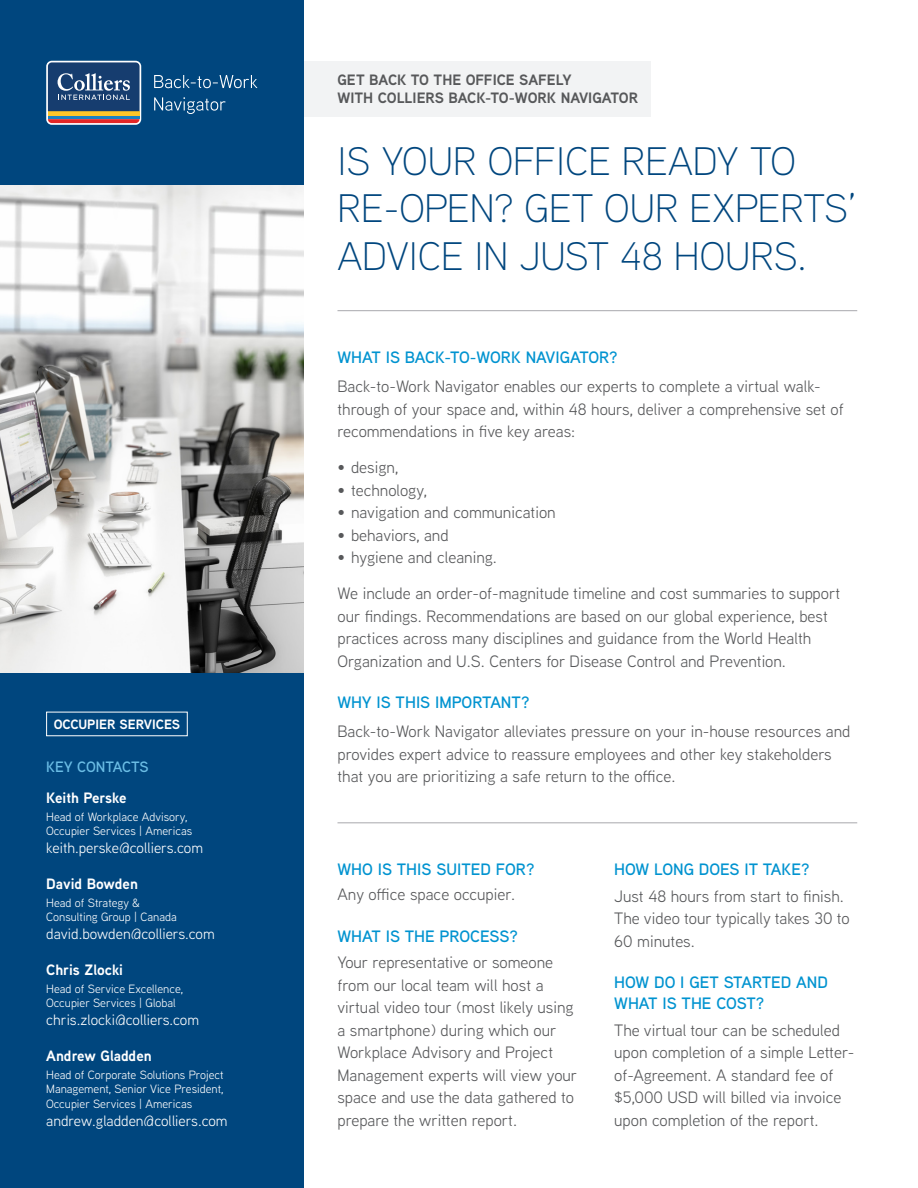
<style>
.page{position:relative;width:918px;height:1188px;background:#fff}
.page>*{position:absolute;margin:0;border:0;box-sizing:border-box;transform-origin:0 0}
.t1{font:300 39.75px/47.7px "Aaux Next";color:#00467e}
.t2{font:16.5px/22.5px "Aaux Next";color:#57585a}
.t3{font:600 16.5px/21px "Aaux Next";color:#0093d0}
.t4{font:15px "Aaux Next";color:#fff}
.t5{font:700 15px/18px "Aaux Next";color:#57585a}
.t6{font:700 15px "Aaux Next";color:#fff}
.t7{font:600 15px "Aaux Next";color:#6bbde5}
.t8{font:700 13.5px "Aaux Next";color:#fff}
.t9{font:12px/14.4px "Aaux Next";color:#fff}
</style>
<div class="page">
<div style="left:291px;top:61px;width:360px;height:56px;background:#f2f3f4"></div>
<div style="left:0;top:0;width:304px;height:1188px;background:#00467e"></div>
<svg style="left:46px;top:61px;width:95px;height:64px;background:#586881"></svg>
<svg style="left:154px;top:97px;width:72px;height:17px"></svg>
<svg style="left:154px;top:75px;width:104px;height:13px"></svg>
<img style="left:0;top:186px;width:304px;height:486px">
<hr style="left:338px;top:310px;width:519px;height:1px;background:#a8a9ad">
<hr style="left:338px;top:823px;width:519px;height:1px;background:#a8a9ad">
<p class="t8" style="left:54px;top:714px;width:128px">OCCUPIER SERVICES</p>
<p class="t7" style="left:46px;top:756px;width:104px">KEY CONTACTS</p>
<p class="t6" style="left:46px;top:787px;width:82px">Keith Perske</p>
<p class="t9" style="left:46px;top:809px;width:148px">Head of Workplace Advisory,<br>Occupier Services | Americas</p>
<p class="t4" style="left:46px;top:838px;width:158px">keith.perske@colliers.com</p>
<p class="t6" style="left:46px;top:873px;width:93px">David Bowden</p>
<p class="t9" style="left:46px;top:895px;width:132px">Head of Strategy &amp;<br>Consulting Group | Canada</p>
<p class="t4" style="left:46px;top:924px;width:170px">david.bowden@colliers.com</p>
<p class="t6" style="left:46px;top:960px;width:78px">Chris Zlocki</p>
<p class="t9" style="left:46px;top:981px;width:138px">Head of Service Excellence,<br>Occupier Services | Global</p>
<p class="t4" style="left:46px;top:1010px;width:154px">chris.zlocki@colliers.com</p>
<p class="t6" style="left:46px;top:1046px;width:107px">Andrew Gladden</p>
<p class="t9" style="left:46px;top:1067px;width:179px;text-align:justify">Head of Corporate Solutions Project Management, Senior Vice President, Occupier Services | Americas</p>
<p class="t4" style="left:46px;top:1110px;width:183px">andrew.gladden@colliers.com</p>
<p class="t5" style="left:338px;top:70px;width:302px">GET BACK TO THE OFFICE SAFELY<br>WITH COLLIERS BACK-TO-WORK NAVIGATOR</p>
<p class="t1" style="left:338px;top:135px;width:521px">IS YOUR OFFICE READY TO<br>RE-OPEN? GET OUR EXPERTS’<br>ADVICE IN JUST 48 HOURS.</p>
<p class="t3" style="left:338px;top:346px;width:282px">WHAT IS BACK-TO-WORK NAVIGATOR?</p>
<p class="t2" style="left:338px;top:375px;width:508px">Back-to-Work Navigator enables our experts to complete a virtual walk&shy;through of your space and, within 48 hours, deliver a comprehensive set of recommendations in five key areas:</p>
<p class="t2" style="left:338px;top:456px;width:62px">• design,</p>
<p class="t2" style="left:338px;top:478px;width:91px">• technology,</p>
<p class="t2" style="left:338px;top:501px;width:220px">• navigation and communication</p>
<p class="t2" style="left:338px;top:523px;width:113px">• behaviors, and</p>
<p class="t2" style="left:338px;top:546px;width:161px">• hygiene and cleaning.</p>
<p class="t2" style="left:338px;top:582px;width:504px">We include an order-of-magnitude timeline and cost summaries to support our findings. Recommendations are based on our global experience, best practices across many disciplines and guidance from the World Health Organization and U.S. Centers for Disease Control and Prevention.</p>
<p class="t3" style="left:338px;top:691px;width:194px">WHY IS THIS IMPORTANT?</p>
<p class="t2" style="left:338px;top:720px;width:515px">Back-to-Work Navigator alleviates pressure on your in-house resources and provides expert advice to reassure employees and other key stakeholders that you are prioritizing a safe return to the office.</p>
<p class="t3" style="left:338px;top:858px;width:199px">WHO IS THIS SUITED FOR?</p>
<p class="t2" style="left:338px;top:883px;width:179px">Any office space occupier.</p>
<p class="t3" style="left:338px;top:925px;width:182px">WHAT IS THE PROCESS?</p>
<p class="t2" style="left:338px;top:951px;width:241px">Your representative or someone from our local team will host a virtual video tour (most likely using a smartphone) during which our<br>Workplace Advisory and Project<br>Management experts will view your space and use the data gathered to prepare the written report.</p>
<p class="t3" style="left:614px;top:858px;width:197px">HOW LONG DOES IT TAKE?</p>
<p class="t2" style="left:614px;top:884px;width:237px">Just 48 hours from start to finish.<br>The video tour typically takes 30 to<br>60 minutes.</p>
<p class="t3" style="left:614px;top:971px;width:215px">HOW DO I GET STARTED AND<br>WHAT IS THE COST?</p>
<p class="t2" style="left:614px;top:1018px;width:242px">The virtual tour can be scheduled upon completion of a simple Letter&shy;of-Agreement. A standard fee of $5,000 USD will billed via invoice upon completion of the report.</p>
</div>
